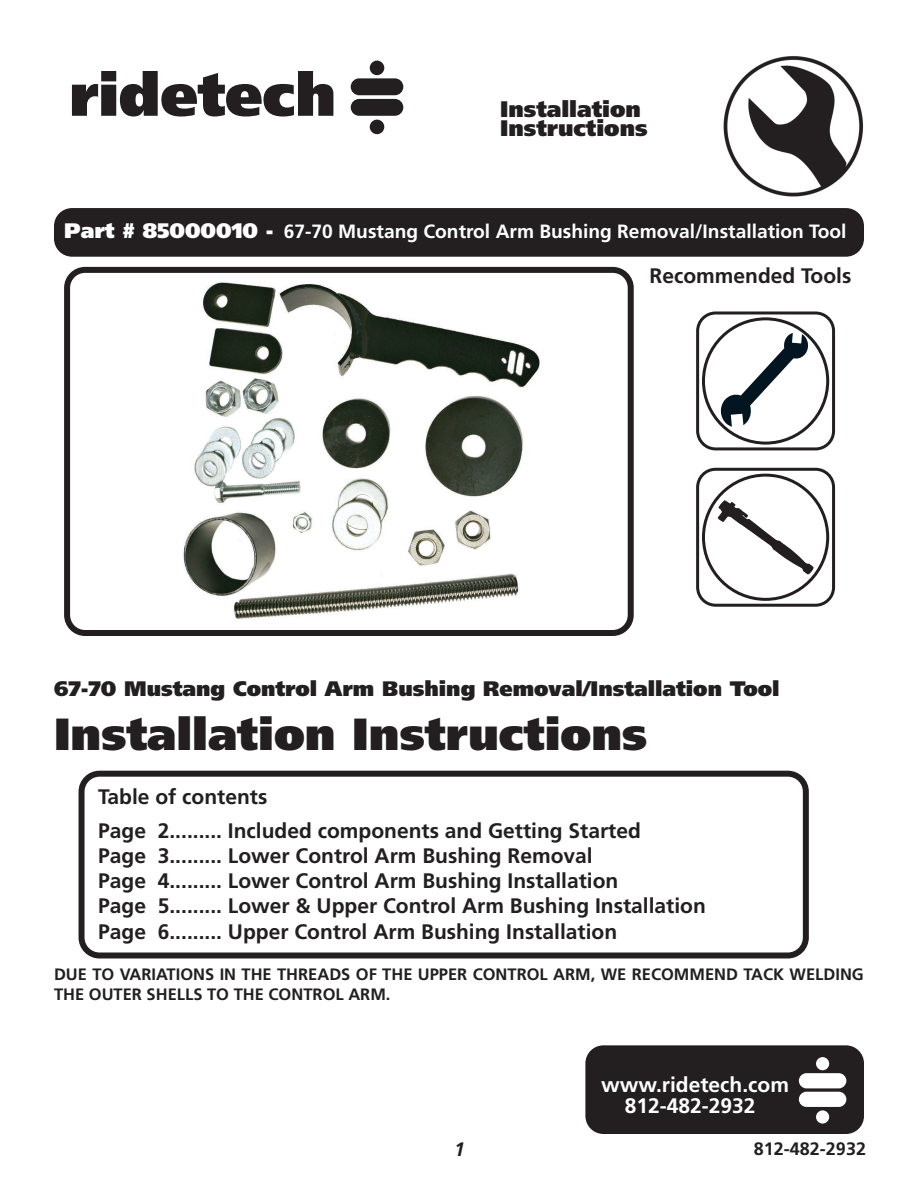
<style>
.page{position:relative;width:918px;height:1188px;background:#fff}
.page>*{position:absolute;margin:0;border:0;box-sizing:border-box;transform-origin:0 0}
.t1{font:900 45px "Frutiger";color:#231f20}
.t2{font:900 22.5px/19.5px "Frutiger";color:#231f20}
.t3{font:700 21px/25.2px "Frutiger";color:#231f20}
.t4{font:900 21px "Frutiger";color:#231f20}
.t5{font:700 21px "Frutiger";color:#fff}
.t6{font:italic 700 19.5px "Frutiger";color:#231f20}
.t7{font:700 19.2px "Frutiger";color:#fff}
.t8{font:700 18px "Frutiger";color:#231f20}
.t9{font:700 16.5px/19.8px "Frutiger";color:#231f20}
.s1{font-weight:900;font-size:21px}
</style>
<div class="page">
<img style="left:723px;top:56px;width:136px;height:141px">
<svg style="left:72px;top:71px;width:261px;height:46px"></svg>
<div style="left:351px;top:78px;width:52px;height:17px;background:#231f20;border-radius:8px"></div>
<div style="left:351px;top:99px;width:52px;height:17px;background:#231f20;border-radius:8px"></div>
<div style="left:370px;top:61px;width:14px;height:14px;background:#231f20;border-radius:50%"></div>
<div style="left:370px;top:120px;width:14px;height:14px;background:#231f20;border-radius:50%"></div>
<img style="left:177px;top:266px;width:371px;height:354px">
<div style="left:696px;top:468px;width:139px;height:139px;border:3px solid #231f20;border-radius:18px"></div>
<svg style="left:718px;top:500px;width:96px;height:75px"></svg>
<div style="left:702px;top:474px;width:127px;height:127px;border:3px solid #231f20;border-radius:50%"></div>
<div style="left:585px;top:1045px;width:279px;height:89px;background:#231f20;border-radius:18px"></div>
<div style="left:696px;top:312px;width:139px;height:138px;border:3px solid #231f20;border-radius:18px"></div>
<div style="left:702px;top:317px;width:127px;height:128px;border:3px solid #231f20;border-radius:50%"></div>
<svg style="left:719px;top:333px;width:90px;height:94px"></svg>
<div style="left:79px;top:771px;width:730px;height:188px;border:6px solid #231f20;border-radius:18px"></div>
<div style="left:54px;top:208px;width:810px;height:49px;background:#231f20;border-radius:18px"></div>
<div style="left:64px;top:267px;width:570px;height:369px;border:6px solid #231f20;border-radius:18px"></div>
<div style="left:799px;top:1073px;width:47px;height:15px;background:#fff;border-radius:8px"></div>
<div style="left:799px;top:1092px;width:47px;height:15px;background:#fff;border-radius:8px"></div>
<div style="left:816px;top:1057px;width:13px;height:13px;background:#fff;border-radius:50%"></div>
<div style="left:816px;top:1110px;width:13px;height:14px;background:#fff;border-radius:50%"></div>
<p class="t2" style="left:500px;top:101px;width:149px">Installation<br>Instructions</p>
<p class="t7" style="left:64px;top:224px;width:784px"><span class="s1">Part # 85000010 -</span> 67-70 Mustang Control Arm Bushing Removal/Installation Tool</p>
<p class="t3" style="left:650px;top:264px;width:203px">Recommended Tools</p>
<p class="t4" style="left:54px;top:680px;width:727px">67-70 Mustang Control Arm Bushing Removal/Installation Tool</p>
<h1 class="t1" style="left:54px;top:716px;width:595px">Installation Instructions</h1>
<p class="t3" style="left:98px;top:781px;width:544px;line-height:33.9px">Table of contents<br>Page 2......... Included components and Getting Started</p>
<p class="t3" style="left:98px;top:845px;width:609px">Page 3......... Lower Control Arm Bushing Removal<br>Page 4......... Lower Control Arm Bushing Installation<br>Page 5......... Lower &amp; Upper Control Arm Bushing Installation Page 6......... Upper Control Arm Bushing Installation</p>
<p class="t9" style="left:54px;top:966px;width:811px">DUE TO VARIATIONS IN THE THREADS OF THE UPPER CONTROL ARM, WE RECOMMEND TACK WELDING<br>THE OUTER SHELLS TO THE CONTROL ARM.</p>
<p class="t5" style="left:601px;top:1076px;width:189px">www.ridetech.com</p>
<p class="t5" style="left:625px;top:1098px;width:132px">812-482-2932</p>
<p class="t6" style="left:454px;top:1142px;width:12px">1</p>
<p class="t8" style="left:754px;top:1142px;width:114px">812-482-2932</p>
</div>
